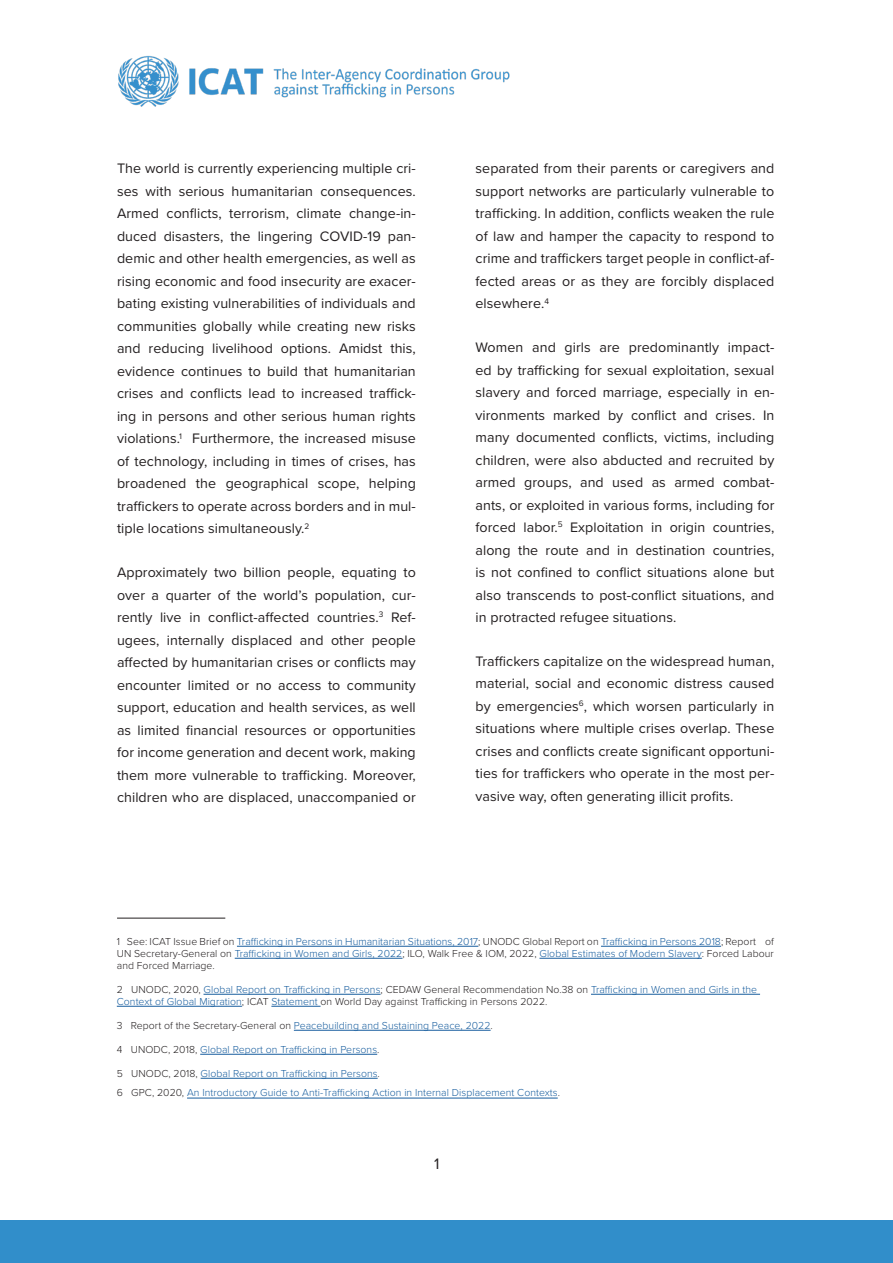
<style>
.page{position:relative;width:893px;height:1263px;background:#fff}
.page>*{position:absolute;margin:0;border:0;box-sizing:border-box;transform-origin:0 0}
.t1{font:15.75px "Proxima Nova";color:#231f20}
.Paragraph_Style_2{font:14.25px/22.5px "Proxima Nova";letter-spacing:.005em;color:#231f20;text-align:justify}
.footnote{font:300 10.5px/12px "Proxima Nova";letter-spacing:.005em;color:#175d9e;text-align:justify}
.s1{color:#231f20}
</style>
<div class="page">
<img style="left:118px;top:55px;width:392px;height:52px">
<div style="left:0;top:1220px;width:893px;height:43px;background:#318eca"></div>
<hr style="left:117px;top:918px;width:108px;height:1px;background:#231f20">
<hr style="left:237px;top:946px;width:241px;height:1px;background:#175d9e">
<hr style="left:601px;top:946px;width:120px;height:1px;background:#175d9e">
<hr style="left:235px;top:958px;width:167px;height:1px;background:#175d9e">
<hr style="left:539px;top:958px;width:163px;height:1px;background:#175d9e">
<hr style="left:204px;top:994px;width:177px;height:1px;background:#175d9e">
<hr style="left:591px;top:994px;width:169px;height:1px;background:#175d9e">
<hr style="left:117px;top:1006px;width:125px;height:1px;background:#175d9e">
<hr style="left:271px;top:1006px;width:50px;height:1px;background:#175d9e">
<hr style="left:294px;top:1030px;width:197px;height:1px;background:#175d9e">
<hr style="left:200px;top:1054px;width:177px;height:1px;background:#175d9e">
<hr style="left:201px;top:1078px;width:177px;height:1px;background:#175d9e">
<hr style="left:187px;top:1098px;width:371px;height:1px;background:#175d9e">
<p class="Paragraph_Style_2" style="left:117px;top:157px;width:300px">The world is currently experiencing multiple cri&shy;ses with serious humanitarian consequences.<br>Armed conflicts, terrorism, climate change-in&shy;duced disasters, the lingering COVID-19 pan&shy;demic and other health emergencies, as well as rising economic and food insecurity are exacer&shy;bating existing vulnerabilities of individuals and communities globally while creating new risks and reducing livelihood options. Amidst this, evidence continues to build that humanitarian crises and conflicts lead to increased traffick&shy;ing in persons and other serious human rights violations.<sup>1</sup> Furthermore, the increased misuse of technology, including in times of crises, has broadened the geographical scope, helping traffickers to operate across borders and in mul&shy;tiple locations simultaneously.<sup>2</sup></p>
<p class="Paragraph_Style_2" style="left:117px;top:560px;width:300px">Approximately two billion people, equating to over a quarter of the world’s population, cur&shy;rently live in conflict-affected countries.<sup>3</sup> Ref&shy;ugees, internally displaced and other people affected by humanitarian crises or conflicts may encounter limited or no access to community support, education and health services, as well as limited financial resources or opportunities for income generation and decent work, making them more vulnerable to trafficking. Moreover, children who are displaced, unaccompanied or</p>
<p class="Paragraph_Style_2" style="left:476px;top:157px;width:300px">separated from their parents or caregivers and support networks are particularly vulnerable to trafficking. In addition, conflicts weaken the rule of law and hamper the capacity to respond to crime and traffickers target people in conflict-af&shy;fected areas or as they are forcibly displaced elsewhere.<sup>4</sup></p>
<p class="Paragraph_Style_2" style="left:476px;top:335px;width:300px">Women and girls are predominantly impact&shy;ed by trafficking for sexual exploitation, sexual slavery and forced marriage, especially in en&shy;vironments marked by conflict and crises. In many documented conflicts, victims, including children, were also abducted and recruited by armed groups, and used as armed combat&shy;ants, or exploited in various forms, including for forced labor.<sup>5</sup> Exploitation in origin countries, along the route and in destination countries, is not confined to conflict situations alone but also transcends to post-conflict situations, and in protracted refugee situations.</p>
<p class="Paragraph_Style_2" style="left:476px;top:649px;width:300px">Traffickers capitalize on the widespread human, material, social and economic distress caused by emergencies<sup>6</sup>, which worsen particularly in situations where multiple crises overlap. These crises and conflicts create significant opportuni&shy;ties for traffickers who operate in the most per&shy;vasive way, often generating illicit profits.</p>
<p class="footnote" style="left:117px;top:934px;width:658px"><span class="s1">1 See: ICAT Issue Brief on</span> Trafficking in Persons in Humanitarian Situations, 2017<span class="s1">; UNODC Global Report on</span> Trafficking in Persons 2018<span class="s1">; Report of UN Secretary-General on</span> Trafficking in Women and Girls, 2022<span class="s1">; ILO, Walk Free &amp; IOM, 2022,</span> Global Estimates of Modern Slavery<span class="s1">: Forced Labour and Forced Marriage.</span></p>
<p class="footnote" style="left:117px;top:982px;width:642px"><span class="s1">2 UNODC, 2020,</span> Global Report on Trafficking in Persons<span class="s1">; CEDAW General Recommendation No.38 on</span> Trafficking in Women and Girls in the<br>Context of Global Migration<span class="s1">; ICAT</span> Statement <span class="s1">on World Day against Trafficking in Persons 2022.</span></p>
<p class="footnote" style="left:117px;top:1018px;width:378px"><span class="s1">3 Report of the Secretary-General on</span> Peacebuilding and Sustaining Peace, 2022<span class="s1">.</span></p>
<p class="footnote" style="left:117px;top:1042px;width:264px"><span class="s1">4 UNODC, 2018,</span> Global Report on Trafficking in Persons<span class="s1">.</span></p>
<p class="footnote" style="left:117px;top:1066px;width:265px"><span class="s1">5 UNODC, 2018,</span> Global Report on Trafficking in Persons<span class="s1">.</span></p>
<p class="footnote" style="left:117px;top:1086px;width:445px"><span class="s1">6 GPC, 2020,</span> An Introductory Guide to Anti-Trafficking Action in Internal Displacement Contexts<span class="s1">.</span></p>
<p class="t1" style="left:434px;top:1152px;width:7px">1</p>
</div>
